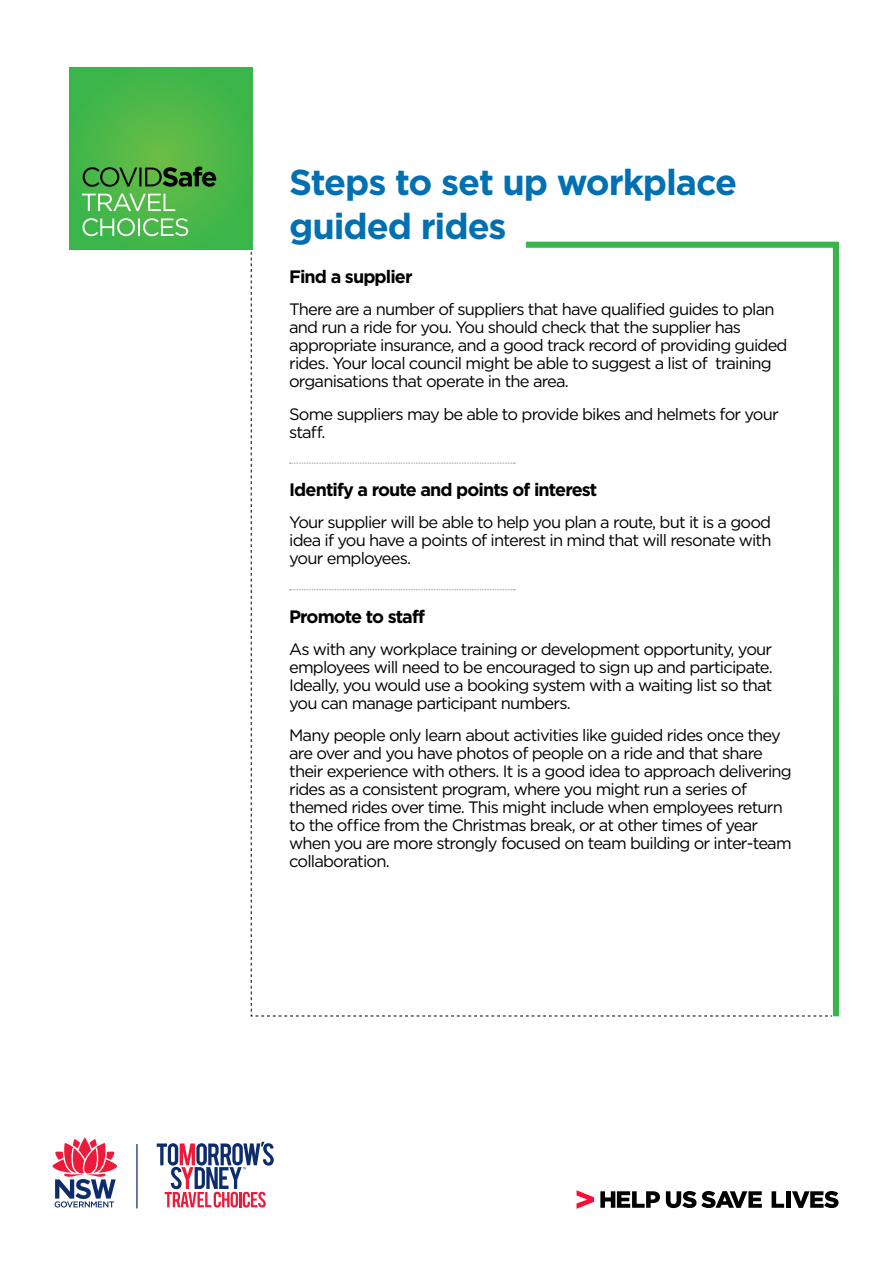
<style>
.page{position:relative;width:893px;height:1263px;background:#fff}
.page>*{position:absolute;margin:0;border:0;box-sizing:border-box;transform-origin:0 0}
.t1{font:700 36px/43.2px "Gotham";letter-spacing:-.03em;color:#0070b2}
.t2{font:700 18px "Gotham";letter-spacing:-.05em;color:#000}
.t3{font:16.5px/18px "Gotham";letter-spacing:-.05em;color:#000}
</style>
<div class="page">
<svg style="left:157px;top:1142px;width:117px;height:65px"></svg>
<hr style="left:136px;top:1144px;width:2px;height:64px;background:#0d2c6c">
<svg style="left:53px;top:1138px;width:64px;height:69px"></svg>
<svg style="left:600px;top:1191px;width:60px;height:17px"></svg>
<svg style="left:666px;top:1191px;width:96px;height:17px"></svg>
<svg style="left:772px;top:1191px;width:12px;height:17px"></svg>
<div style="left:786px;top:1191px;width:5px;height:17px;background:#000101"></div>
<svg style="left:792px;top:1191px;width:46px;height:17px"></svg>
<svg style="left:577px;top:1190px;width:17px;height:19px"></svg>
<div style="left:833px;top:241px;width:6px;height:776px;background:#3ab54a"></div>
<svg style="left:251px;top:241px;width:582px;height:776px"></svg>
<svg style="left:70px;top:68px;width:182px;height:181px;background:#47b748"></svg>
<svg style="left:82px;top:218px;width:106px;height:18px"></svg>
<svg style="left:82px;top:194px;width:93px;height:17px"></svg>
<svg style="left:83px;top:167px;width:133px;height:20px;background:#36752d"></svg>
<h1 class="t1" style="left:289px;top:160px;width:450px">Steps to set up workplace guided rides</h1>
<p class="t2" style="left:289px;top:266px;width:125px">Find a supplier</p>
<p class="t3" style="left:289px;top:300px;width:500px">There are a number of suppliers that have qualified guides to plan and run a ride for you. You should check that the supplier has appropriate insurance, and a good track record of providing guided rides. Your local council might be able to suggest a list of training organisations that operate in the area.</p>
<p class="t3" style="left:289px;top:404px;width:491px">Some suppliers may be able to provide bikes and helmets for your staff.</p>
<p class="t2" style="left:289px;top:479px;width:310px">Identify a route and points of interest</p>
<p class="t3" style="left:289px;top:513px;width:484px;text-align:justify">Your supplier will be able to help you plan a route, but it is a good idea if you have a points of interest in mind that will resonate with your employees.</p>
<p class="t2" style="left:289px;top:606px;width:137px">Promote to staff</p>
<p class="t3" style="left:289px;top:640px;width:485px;text-align:justify">As with any workplace training or development opportunity, your employees will need to be encouraged to sign up and participate.<br>Ideally, you would use a booking system with a waiting list so that you can manage participant numbers.</p>
<p class="t3" style="left:289px;top:726px;width:504px">Many people only learn about activities like guided rides once they are over and you have photos of people on a ride and that share their experience with others. It is a good idea to approach delivering rides as a consistent program, where you might run a series of themed rides over time. This might include when employees return to the office from the Christmas break, or at other times of year when you are more strongly focused on team building or inter-team collaboration.</p>
</div>
